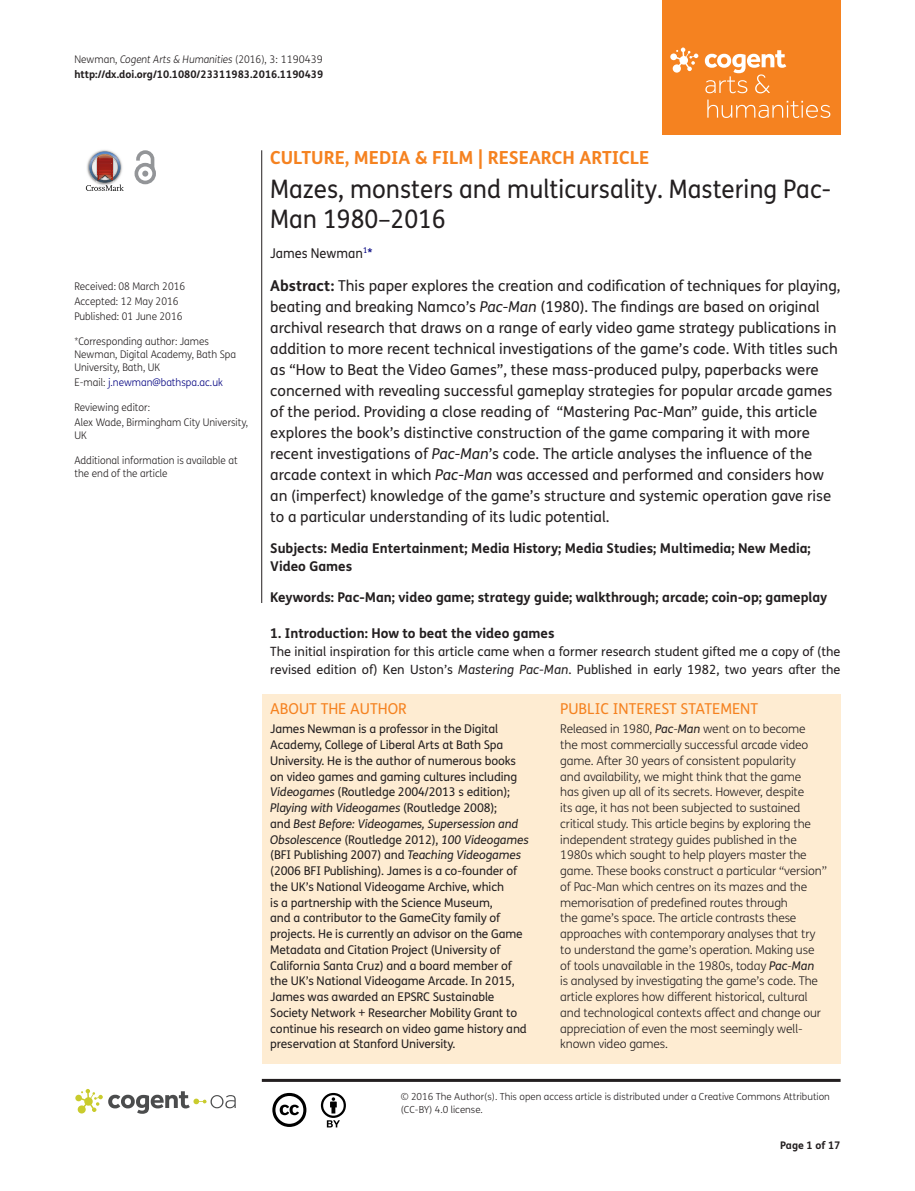
<style>
.page{position:relative;width:915px;height:1191px;background:#fff}
.page>*{position:absolute;margin:0;border:0;box-sizing:border-box;transform-origin:0 0}
.t1{font:25.5px/30px "FS Me Pro";color:#231f20;scale:.95 1}
.t2{font:700 18px "FS Me Pro";color:#f58220}
.t3{font:15px/21px "FS Me Pro";color:#231f20}
.t4{font:15px "FS Me Pro";color:#f58220}
.t5{font:700 13.5px/18px "FS Me Pro";color:#231f20}
.t6{font:13.5px "FS Me Pro";color:#231f20;scale:.95 1}
.t7{font:12.75px/18px "FS Me Pro";color:#231f20}
.t8{font:300 12px/15.8px "FS Me Pro";letter-spacing:-.01em;color:#231f20}
.t9{font:12px/15.8px "FS Me Pro";letter-spacing:-.01em;color:#231f20}
.t10{font:300 10.5px/12.8px "FS Me Pro";color:#231f20;scale:.95 1}
.t11{font:700 10.5px/15px "FS Me Pro";color:#231f20}
.t12{font:300 10.5px "FS Me Pro";color:#000080;scale:.95 1}
.t13{font:300 9.75px/12.8px "FS Me Pro";color:#231f20}
.s1{font-weight:300}
.s2{font-weight:300;font-style:italic}
.s3{color:#231f20}
.s4{color:#000080}
.s5{font-weight:700}
.s6{font-style:italic}
.s7{font-weight:400;font-style:italic}
</style>
<div class="page">
<div style="left:661px;top:0;width:179px;height:134px;background:#f58220"></div>
<svg style="left:670px;top:48px;width:28px;height:25px"></svg>
<svg style="left:704px;top:50px;width:126px;height:68px"></svg>
<div style="left:261px;top:694px;width:579px;height:369px;background:#feecd2"></div>
<svg style="left:86px;top:151px;width:38px;height:40px"></svg>
<svg style="left:134px;top:150px;width:22px;height:34px"></svg>
<hr style="left:261px;top:150px;width:1px;height:453px;background:#231f20">
<hr style="left:262px;top:1078px;width:578px;height:3px;background:#231f20">
<svg style="left:75px;top:1089px;width:161px;height:24px"></svg>
<svg style="left:272px;top:1093px;width:34px;height:34px"></svg>
<svg style="left:321px;top:1093px;width:25px;height:34px"></svg>
<p class="t11" style="left:74px;top:51px;width:250px"><span class="s1">Newman,</span> <span class="s2">Cogent Arts &amp; Humanities</span> <span class="s1">(2016), 3: 1190439 </span>http://dx.doi.org/10.1080/23311983.2016.1190439</p>
<p class="t10" style="left:74px;top:279px;width:118px;line-height:14.9px">Received: 08 March 2016<br>Accepted: 12 May 2016<br>Published: 01 June 2016</p>
<p class="t10" style="left:74px;top:335px;width:172px">*Corresponding author: James<br>Newman, Digital Academy, Bath Spa<br>University, Bath, UK</p>
<p class="t12" style="left:74px;top:375px;width:158px"><span class="s3">E-mail:</span> j.newman@bathspa.ac.uk</p>
<p class="t10" style="left:74px;top:400px;width:184px;line-height:14.9px">Reviewing editor:<br>Alex Wade, Birmingham City University,</p>
<p class="t10" style="left:74px;top:428px;width:15px">UK</p>
<p class="t10" style="left:74px;top:454px;width:173px">Additional information is available at the end of the article</p>
<h2 class="t2" style="left:270px;top:143px;width:380px">CULTURE, MEDIA &amp; FILM | RESEARCH ARTICLE</h2>
<h1 class="t1" style="left:270px;top:174px;width:591px">Mazes, monsters and multicursality. Mastering Pac-<br>Man 1980–2016</h1>
<p class="t6" style="left:270px;top:243px;width:109px">James Newman<sup>1</sup><span class="s4">*</span></p>
<p class="t3" style="left:270px;top:275px;width:571px"><span class="s5">Abstract:</span> This paper explores the creation and codification of techniques for playing, beating and breaking Namco’s <span class="s6">Pac-Man</span> (1980). The findings are based on original archival research that draws on a range of early video game strategy publications in addition to more recent technical investigations of the game’s code. With titles such as “How to Beat the Video Games”, these mass-produced pulpy, paperbacks were concerned with revealing successful gameplay strategies for popular arcade games of the period. Providing a close reading of “Mastering Pac-Man” guide, this article explores the book’s distinctive construction of the game comparing it with more recent investigations of <span class="s6">Pac-Man</span>’s code. The article analyses the influence of the arcade context in which <span class="s6">Pac</span>-<span class="s6">Man</span> was accessed and performed and considers how an (imperfect) knowledge of the game’s structure and systemic operation gave rise to a particular understanding of its ludic potential.</p>
<p class="t5" style="left:270px;top:539px;width:542px">Subjects: Media Entertainment; Media History; Media Studies; Multimedia; New Media;<br>Video Games</p>
<p class="t5" style="left:270px;top:587px;width:558px">Keywords: Pac-Man; video game; strategy guide; walkthrough; arcade; coin-op; gameplay</p>
<p class="t5" style="left:270px;top:623px;width:286px">1. Introduction: How to beat the video games</p>
<p class="t7" style="left:270px;top:642px;width:571px">The initial inspiration for this article came when a former research student gifted me a copy of (the revised edition of) Ken Uston’s <span class="s6">Mastering Pac</span>-<span class="s6">Man</span>. Published in early 1982, two years after the</p>
<p class="t4" style="left:270px;top:698px;width:138px">ABOUT THE AUTHOR</p>
<p class="t9" style="left:270px;top:721px;width:260px">James Newman is a professor in the Digital Academy, College of Liberal Arts at Bath Spa University. He is the author of numerous books on video games and gaming cultures including <span class="s6">Videogames</span> (Routledge 2004/2013 s edition); <span class="s6">Playing with Videogames</span> (Routledge 2008);<br>and <span class="s6">Best Before: Videogames, Supersession and Obsolescence</span> (Routledge 2012), <span class="s6">100 Videogames </span>(BFI Publishing 2007) and <span class="s6">Teaching Videogames </span>(2006 BFI Publishing). James is a co-founder of the UK’s National Videogame Archive, which<br>is a partnership with the Science Museum,<br>and a contributor to the GameCity family of projects. He is currently an advisor on the Game Metadata and Citation Project (University of California Santa Cruz) and a board member of the UK’s National Videogame Arcade. In 2015, James was awarded an EPSRC Sustainable Society Network + Researcher Mobility Grant to continue his research on video game history and preservation at Stanford University.</p>
<p class="t4" style="left:560px;top:698px;width:199px">PUBLIC INTEREST STATEMENT</p>
<p class="t8" style="left:560px;top:721px;width:268px">Released in 1980, <span class="s7">Pac</span>-<span class="s7">Man</span> went on to become<br>the most commercially successful arcade video game. After 30 years of consistent popularity<br>and availability, we might think that the game<br>has given up all of its secrets. However, despite<br>its age, it has not been subjected to sustained critical study. This article begins by exploring the independent strategy guides published in the 1980s which sought to help players master the game. These books construct a particular “version” of Pac-Man which centres on its mazes and the memorisation of predefined routes through<br>the game’s space. The article contrasts these approaches with contemporary analyses that try to understand the game’s operation. Making use of tools unavailable in the 1980s, today <span class="s7">Pac</span>-<span class="s7">Man<br></span>is analysed by investigating the game’s code. The article explores how different historical, cultural and technological contexts affect and change our appreciation of even the most seemingly well&shy;known video games.</p>
<p class="t13" style="left:400px;top:1090px;width:430px">© 2016 The Author(s). This open access article is distributed under a Creative Commons Attribution (CC-BY) 4.0 license.</p>
<p class="t11" style="left:780px;top:1137px;width:62px">Page 1 of 17</p>
</div>
